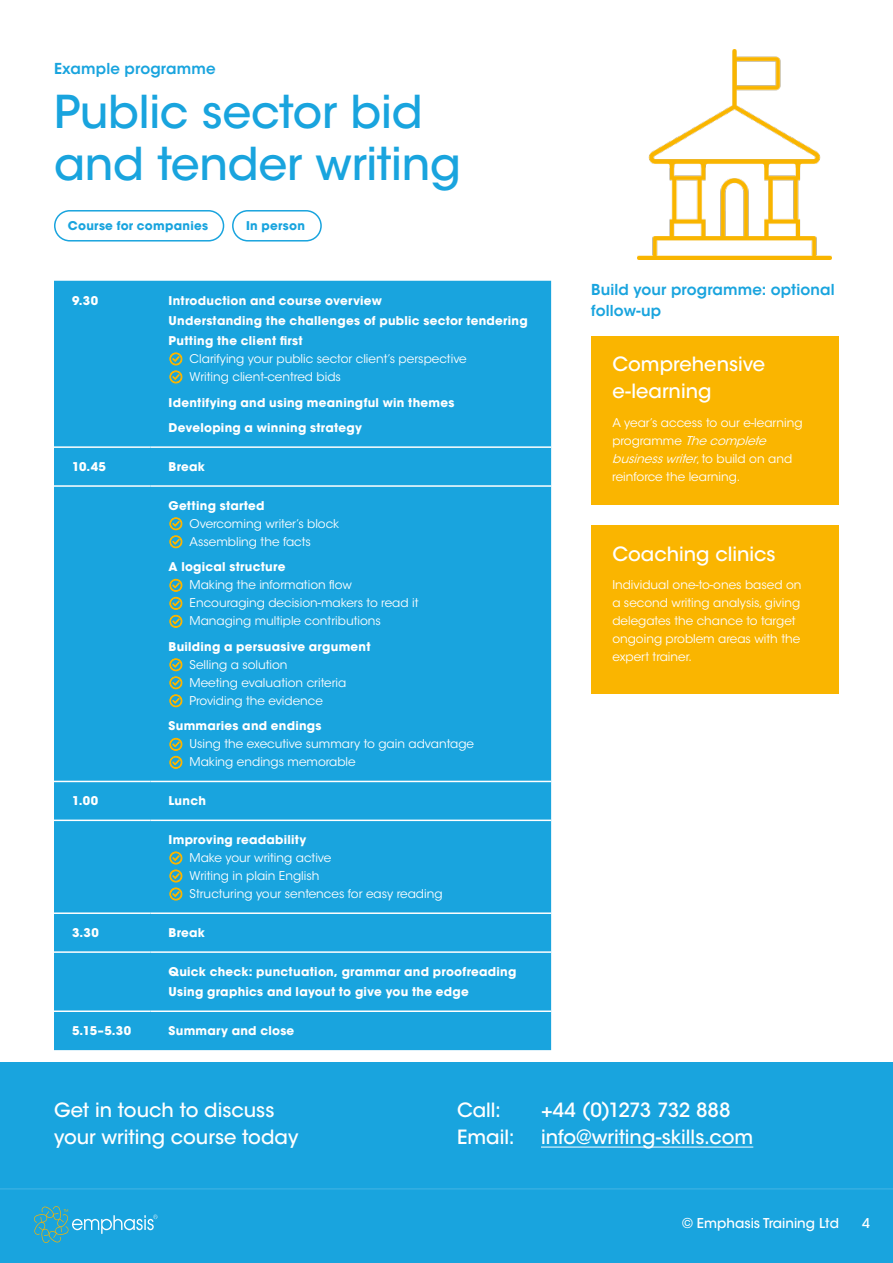
<style>
.page{position:relative;width:893px;height:1263px;background:#fff}
.page>*{position:absolute;margin:0;border:0;box-sizing:border-box;transform-origin:0 0}
.t1{font:500 45px/52.5px "ITC Avant Garde Std";letter-spacing:-.005em;color:#19a4de}
.t2{font:500 19.5px/27px "ITC Avant Garde Std";color:#fff}
.t3{font:500 19.5px "ITC Avant Garde Std";letter-spacing:-.03em;color:#fff}
.t4{font:600 15px/21px "ITC Avant Garde Std";letter-spacing:.01em;color:#19a4de}
.t5{font:500 13.5px "ITC Avant Garde Std";color:#fff}
.t6{font:12px/18px "ITC Avant Garde Std";color:#fff}
.t7{font:700 12px/20.2px "ITC Avant Garde Std";letter-spacing:.02em;color:#fff}
.t8{font:700 12px "ITC Avant Garde Std";letter-spacing:.02em;color:#19a4de}
.s1{font-style:italic}
</style>
<div class="page">
<div style="left:54px;top:210px;width:170px;height:32px;border:2px solid #19a4de;border-radius:15px"></div>
<div style="left:232px;top:210px;width:90px;height:32px;border:2px solid #19a4de;border-radius:15px"></div>
<div style="left:54px;top:281px;width:497px;height:769px;background:#19a4de"></div>
<hr style="left:54px;top:446px;width:97px;height:2px;background:#fff">
<hr style="left:151px;top:446px;width:400px;height:2px;background:#fff">
<hr style="left:54px;top:485px;width:97px;height:2px;background:#fff">
<hr style="left:151px;top:485px;width:400px;height:2px;background:#fff">
<hr style="left:54px;top:781px;width:97px;height:1px;background:#fff">
<hr style="left:151px;top:781px;width:400px;height:1px;background:#fff">
<hr style="left:54px;top:819px;width:97px;height:2px;background:#fff">
<hr style="left:151px;top:819px;width:400px;height:2px;background:#fff">
<hr style="left:54px;top:912px;width:97px;height:2px;background:#fff">
<hr style="left:151px;top:912px;width:400px;height:2px;background:#fff">
<hr style="left:54px;top:951px;width:97px;height:2px;background:#fff">
<hr style="left:151px;top:951px;width:400px;height:2px;background:#fff">
<hr style="left:54px;top:1010px;width:97px;height:2px;background:#fff">
<hr style="left:151px;top:1010px;width:400px;height:2px;background:#fff">
<div style="left:591px;top:336px;width:248px;height:168px;background:#fab500"></div>
<div style="left:591px;top:525px;width:248px;height:168px;background:#fab500"></div>
<img style="left:637px;top:50px;width:194px;height:209px">
<div style="left:0;top:1062px;width:893px;height:201px;background:#19a4de"></div>
<hr style="left:541px;top:1146px;width:212px;height:1px;background:#fff">
<hr style="left:0;top:1188px;width:893px;height:2px;background:#fff">
<svg style="left:34px;top:1206px;width:123px;height:37px"></svg>
<svg style="left:170px;top:353px;width:12px;height:12px"></svg>
<svg style="left:170px;top:371px;width:12px;height:12px"></svg>
<svg style="left:170px;top:518px;width:12px;height:12px"></svg>
<svg style="left:170px;top:536px;width:12px;height:12px"></svg>
<svg style="left:170px;top:579px;width:12px;height:12px"></svg>
<svg style="left:170px;top:597px;width:12px;height:12px"></svg>
<svg style="left:170px;top:615px;width:12px;height:12px"></svg>
<svg style="left:170px;top:659px;width:12px;height:12px"></svg>
<svg style="left:170px;top:677px;width:12px;height:12px"></svg>
<svg style="left:170px;top:695px;width:12px;height:12px"></svg>
<svg style="left:170px;top:738px;width:12px;height:12px"></svg>
<svg style="left:170px;top:756px;width:12px;height:12px"></svg>
<svg style="left:170px;top:852px;width:12px;height:12px"></svg>
<svg style="left:170px;top:870px;width:12px;height:12px"></svg>
<svg style="left:170px;top:888px;width:12px;height:12px"></svg>
<p class="t4" style="left:54px;top:58px;width:163px">Example programme</p>
<h1 class="t1" style="left:54px;top:85px;width:408px">Public sector bid and tender writing</h1>
<p class="t8" style="left:68px;top:218px;width:142px">Course for companies</p>
<p class="t8" style="left:246px;top:218px;width:60px">In person</p>
<p class="t7" style="left:72px;top:290px;width:28px">9.30</p>
<p class="t7" style="left:169px;top:290px;width:361px">Introduction and course overview<br>Understanding the challenges of public sector tendering<br>Putting the client first</p>
<p class="t6" style="left:190px;top:350px;width:279px">Clarifying your public sector client’s perspective<br>Writing client-centred bids</p>
<p class="t7" style="left:169px;top:389px;width:287px;line-height:25.5px">Identifying and using meaningful win themes<br>Developing a winning strategy</p>
<p class="t7" style="left:72px;top:456px;width:35px">10.45</p>
<p class="t7" style="left:169px;top:456px;width:38px">Break</p>
<p class="t7" style="left:169px;top:495px;width:98px">Getting started</p>
<p class="t6" style="left:190px;top:515px;width:151px">Overcoming writer’s block<br>Assembling the facts</p>
<p class="t7" style="left:169px;top:557px;width:118px">A logical structure</p>
<p class="t6" style="left:190px;top:576px;width:230px">Making the information flow<br>Encouraging decision-makers to read it<br>Managing multiple contributions</p>
<p class="t7" style="left:169px;top:636px;width:203px">Building a persuasive argument</p>
<p class="t6" style="left:190px;top:656px;width:158px">Selling a solution<br>Meeting evaluation criteria<br>Providing the evidence</p>
<p class="t7" style="left:169px;top:716px;width:155px">Summaries and endings</p>
<p class="t6" style="left:190px;top:735px;width:286px">Using the executive summary to gain advantage<br>Making endings memorable</p>
<p class="t7" style="left:72px;top:791px;width:28px">1.00</p>
<p class="t7" style="left:169px;top:791px;width:39px">Lunch</p>
<p class="t7" style="left:169px;top:830px;width:139px">Improving readability</p>
<p class="t6" style="left:190px;top:849px;width:254px">Make your writing active<br>Writing in plain English<br>Structuring your sentences for easy reading</p>
<p class="t7" style="left:72px;top:922px;width:28px">3.30</p>
<p class="t7" style="left:169px;top:922px;width:38px">Break</p>
<p class="t7" style="left:169px;top:961px;width:349px">Quick check: punctuation, grammar and proofreading<br>Using graphics and layout to give you the edge</p>
<p class="t7" style="left:72px;top:1020px;width:61px">5.15–5.30</p>
<p class="t7" style="left:169px;top:1020px;width:127px">Summary and close</p>
<p class="t4" style="left:591px;top:279px;width:245px">Build your programme: optional follow-up</p>
<h2 class="t2" style="left:612px;top:351px;width:154px">Comprehensive e-learning</h2>
<p class="t6" style="left:612px;top:414px;width:192px">A year’s access to our e-learning p r o g r a m m e <span class="s1">Thecomplete businesswriter</span>, t o b u i l d o n a n d reinforce the learning.</p>
<h2 class="t2" style="left:612px;top:540px;width:165px">Coaching clinics</h2>
<p class="t6" style="left:612px;top:576px;width:191px">Individual one-to-ones based on a second writing analysis, giving delegates the chance to target ongoing problem areas with the expert trainer.</p>
<h2 class="t2" style="left:54px;top:1096px;width:246px">Get in touch to discuss your writing course today</h2>
<h2 class="t2" style="left:457px;top:1096px;width:46px">Call:</h2>
<h2 class="t3" style="left:541px;top:1098px;width:191px">+44 (0)1273 732 888</h2>
<h2 class="t2" style="left:457px;top:1123px;width:59px">Email:</h2>
<h2 class="t2" style="left:541px;top:1123px;width:214px">info@writing-skills.com</h2>
<p class="t5" style="left:682px;top:1215px;width:158px">© Emphasis Training Ltd</p>
<p class="t5" style="left:862px;top:1215px;width:9px">4</p>
</div>
